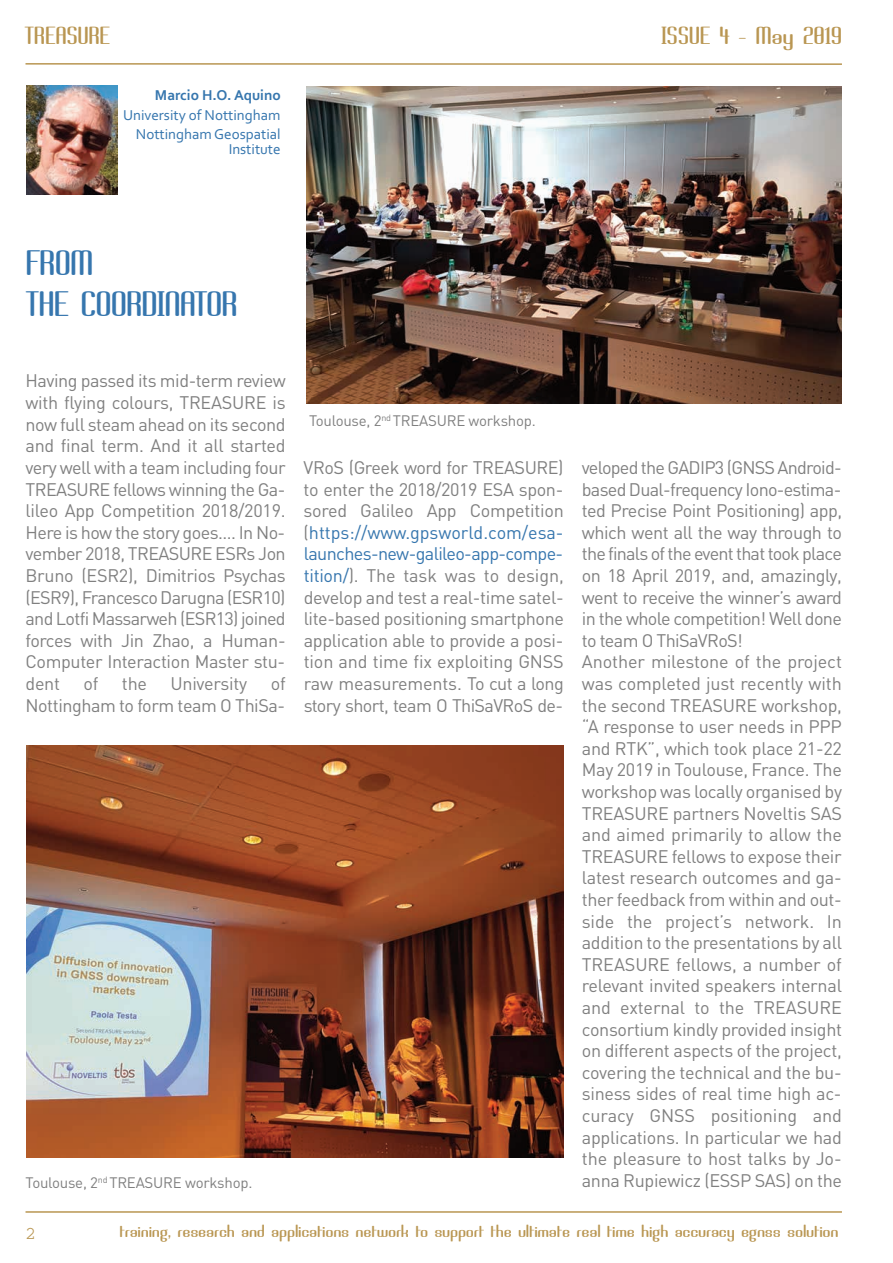
<style>
.page{position:relative;width:893px;height:1263px;background:#fff}
.page>*{position:absolute;margin:0;border:0;box-sizing:border-box;transform-origin:0 0}
.t1{font:30px/41.2px "Brassiere";letter-spacing:-.015em;color:#3676ae}
.t2{font:21px "Brassiere";color:#b99652}
.t3{font:18px/21.6px "DIN";letter-spacing:-.02em;color:#808080;text-align:justify}
.t4{font:18px "Courier";color:#b99652}
.t5{font:15px "Brassiere";color:#b99652}
.t6{font:15px "DIN";letter-spacing:-.015em;color:#808080}
.t7{font:15px/18.8px "Corbel";color:#3676ae;text-align:right}
.t8{font:700 15px "Corbel";color:#3676ae}
.s1{color:#3676ae}
</style>
<div class="page">
<hr style="left:26px;top:63px;width:816px;height:2px;background:#b99652">
<hr style="left:26px;top:1211px;width:816px;height:2px;background:#b99652">
<img style="left:26px;top:86px;width:91px;height:108px">
<img style="left:26px;top:746px;width:537px;height:412px">
<img style="left:306px;top:86px;width:535px;height:318px">
<p class="t2" style="left:25px;top:21px;width:87px">TREASURE</p>
<p class="t2" style="left:661px;top:21px;width:182px">ISSUE 4 - May 2019</p>
<p class="t8" style="left:155px;top:86px;width:127px">Marcio H.O. Aquino</p>
<p class="t7" style="left:123px;top:106px;width:159px">University of Nottingham<br>Nottingham Geospatial</p>
<p class="t7" style="left:229px;top:139px;width:53px">Institute</p>
<h1 class="t1" style="left:26px;top:243px;width:213px">FROM<br>THE COORDINATOR</h1>
<p class="t3" style="left:26px;top:370px;width:262px">Having passed its mid-term review with flying colours, TREASURE is now full steam ahead on its second and final term. And it all started very well with a team including four TREASURE fellows winning the Ga&shy;lileo App Competition 2018/2019.<br>Here is how the story goes.... In No&shy;vember 2018, TREASURE ESRs Jon Bruno (ESR2), Dimitrios Psychas (ESR9), Francesco Darugna (ESR10) and Lotfi Massarweh (ESR13) joined forces with Jin Zhao, a Human-Computer Interaction Master stu&shy;dent</p>
<p class="t3" style="left:26px;top:673px;width:262px;text-align:right">of<br>Nottingham to form team O ThiSa-</p>
<p class="t3" style="left:84px;top:673px;width:16px">of</p>
<p class="t3" style="left:122px;top:673px;width:27px">the</p>
<p class="t3" style="left:171px;top:673px;width:78px">University</p>
<p class="t6" style="left:26px;top:1173px;width:228px">Toulouse, 2<sup>nd</sup> TREASURE workshop.</p>
<p class="t6" style="left:309px;top:412px;width:228px">Toulouse, 2<sup>nd</sup> TREASURE workshop.</p>
<p class="t3" style="left:304px;top:457px;width:262px">VRoS (Greek word for TREASURE) to enter the 2018/2019 ESA spon&shy;sored Galileo App Competition (<span class="s1">https://www.gpsworld.com/esa&shy;launches-new-galileo-app-compe&shy;tition/</span>). The task was to design, develop and test a real-time satel&shy;lite-based positioning smartphone application able to provide a posi&shy;tion and time fix exploiting GNSS raw measurements. To cut a long story short, team O ThiSaVRoS de-</p>
<p class="t3" style="left:582px;top:457px;width:262px;text-align:left">veloped the GADIP3 (GNSS Android&shy;based Dual-frequency Iono-estima&shy;ted Precise Point Positioning) app, which went all the way through to the finals of the event that took place on 18 April 2019, and, amazingly, went to receive the winner’s award in the whole competition! Well done to team O ThiSaVRoS!<br>Another milestone of the project was completed just recently with the second TREASURE workshop, “A response to user needs in PPP and RTK”, which took place 21-22<br>May 2019 in Toulouse, France. The workshop was locally organised by<br>TREASURE partners Noveltis SAS and aimed primarily to allow the<br>TREASURE fellows to expose their latest research outcomes and ga&shy;ther feedback from within and out&shy;side the project’s network. In addition to the presentations by all<br>TREASURE fellows, a number of relevant invited speakers internal and external to the TREASURE consortium kindly provided insight on different aspects of the project, covering the technical and the bu&shy;siness sides of real time high ac&shy;curacy GNSS positioning and applications. In particular we had the pleasure to host talks by Jo&shy;anna Rupiewicz (ESSP SAS) on the</p>
<p class="t4" style="left:26px;top:1227px;width:12px">2</p>
<p class="t5" style="left:119px;top:1220px;width:720px">training, research and applications network to support the ultimate real time high accuracy egnss solution</p>
</div>
